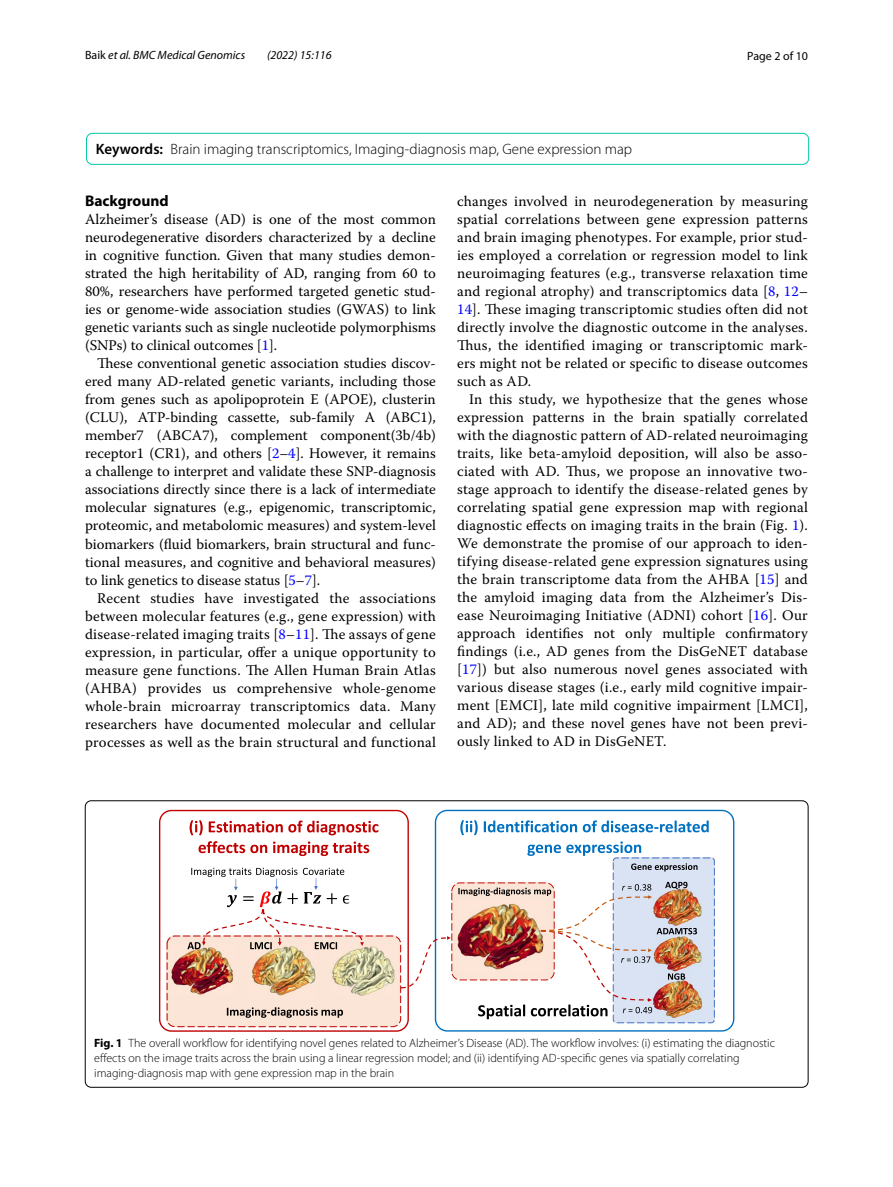
<style>
.page{position:relative;width:893px;height:1187px;background:#fff}
.page>*{position:absolute;margin:0;border:0;box-sizing:border-box;transform-origin:0 0}
.t1{font:700 15.45px "Myriad Pro";color:#000}
.t2{font:300 15px "Myriad Pro";color:#000}
.t3{font:14.7px/18px "Warnock Pro";letter-spacing:.015em;color:#000;text-align:justify}
.t4{font:300 12px/15px "Myriad Pro";color:#000}
.t5{font:italic 12px "Myriad Pro";color:#000}
.t6{font:12px "Myriad Pro";color:#000}
.s1{font-style:normal}
.s2{font-weight:600}
.s3{color:#00f}
.s4{font-weight:700}
</style>
<div class="page">
<div style="left:86px;top:133px;width:723px;height:32px;border:1px solid #04c9a8;border-radius:6px"></div>
<img style="left:167px;top:857px;width:547px;height:169px">
<div style="left:613px;top:857px;width:102px;height:166px;border:1px dashed #4472c4;border-radius:3px"></div>
<div style="left:167px;top:935px;width:234px;height:92px;border:1px dashed #c00000;border-radius:8px"></div>
<div style="left:159px;top:809px;width:250px;height:222px;border:1px solid #c00000;border-radius:12px"></div>
<svg style="left:190px;top:820px;width:188px;height:15px"></svg>
<svg style="left:199px;top:841px;width:170px;height:15px"></svg>
<svg style="left:187px;top:867px;width:177px;height:82px"></svg>
<div style="left:435px;top:809px;width:299px;height:222px;border:1px solid #0070c0;border-radius:12px"></div>
<svg style="left:460px;top:820px;width:249px;height:15px"></svg>
<svg style="left:527px;top:841px;width:114px;height:14px"></svg>
<svg style="left:227px;top:1007px;width:116px;height:10px"></svg>
<svg style="left:631px;top:863px;width:66px;height:8px"></svg>
<img style="left:401px;top:881px;width:296px;height:138px">
<p class="t5" style="left:85px;top:48px;width:162px"><span class="s1">Baik</span> et al. BMC Medical Genomics</p>
<p class="t5" style="left:267px;top:48px;width:66px">(2022) 15:116</p>
<p class="t6" style="left:747px;top:48px;width:62px">Page 2 of 10</p>
<p class="t2" style="left:96px;top:141px;width:538px"><span class="s2">Keywords:</span> Brain imaging transcriptomics, Imaging-diagnosis map, Gene expression map</p>
<p class="t1" style="left:85px;top:191px;width:85px">Background</p>
<p class="t3" style="left:85px;top:210px;width:352px">Alzheimer’s disease (AD) is one of the most common neurodegenerative disorders characterized by a decline in cognitive function. Given that many studies demon&shy;strated the high heritability of AD, ranging from 60 to 80%, researchers have performed targeted genetic stud&shy;ies or genome-wide association studies (GWAS) to link genetic variants such as single nucleotide polymorphisms (SNPs) to clinical outcomes [<span class="s3">1</span>].</p>
<p class="t3" style="left:85px;top:354px;width:352px;text-indent:12px">These conventional genetic association studies discov&shy;ered many AD-related genetic variants, including those from genes such as apolipoprotein E (APOE), clusterin (CLU), ATP-binding cassette, sub-family A (ABC1), member7 (ABCA7), complement component(3b/4b) receptor1 (CR1), and others [<span class="s3">2</span>–<span class="s3">4</span>]. However, it remains a challenge to interpret and validate these SNP-diagnosis associations directly since there is a lack of intermediate molecular signatures (e.g., epigenomic, transcriptomic, proteomic, and metabolomic measures) and system-level biomarkers (fluid biomarkers, brain structural and func&shy;tional measures, and cognitive and behavioral measures) to link genetics to disease status [<span class="s3">5</span>–<span class="s3">7</span>].</p>
<p class="t3" style="left:85px;top:588px;width:352px;text-indent:12px">Recent studies have investigated the associations between molecular features (e.g., gene expression) with disease-related imaging traits [<span class="s3">8</span>–<span class="s3">11</span>]. The assays of gene expression, in particular, offer a unique opportunity to measure gene functions. The Allen Human Brain Atlas (AHBA) provides us comprehensive whole-genome whole-brain microarray transcriptomics data. Many researchers have documented molecular and cellular processes as well as the brain structural and functional</p>
<p class="t3" style="left:457px;top:191px;width:352px">changes involved in neurodegeneration by measuring spatial correlations between gene expression patterns and brain imaging phenotypes. For example, prior stud&shy;ies employed a correlation or regression model to link neuroimaging features (e.g., transverse relaxation time and regional atrophy) and transcriptomics data [<span class="s3">8</span>, <span class="s3">12</span>– <span class="s3">14</span>]. These imaging transcriptomic studies often did not directly involve the diagnostic outcome in the analyses.<br>Thus, the identified imaging or transcriptomic mark&shy;ers might not be related or specific to disease outcomes such as AD.</p>
<p class="t3" style="left:457px;top:389px;width:352px;text-indent:12px">In this study, we hypothesize that the genes whose expression patterns in the brain spatially correlated with the diagnostic pattern of AD-related neuroimaging traits, like beta-amyloid deposition, will also be asso&shy;ciated with AD. Thus, we propose an innovative two&shy;stage approach to identify the disease-related genes by correlating spatial gene expression map with regional diagnostic effects on imaging traits in the brain (Fig. <span class="s3">1</span>).<br>We demonstrate the promise of our approach to iden&shy;tifying disease-related gene expression signatures using the brain transcriptome data from the AHBA [<span class="s3">15</span>] and the amyloid imaging data from the Alzheimer’s Dis&shy;ease Neuroimaging Initiative (ADNI) cohort [<span class="s3">16</span>]. Our approach identifies not only multiple confirmatory findings (i.e., AD genes from the DisGeNET database [<span class="s3">17</span>]) but also numerous novel genes associated with various disease stages (i.e., early mild cognitive impair&shy;ment [EMCI], late mild cognitive impairment [LMCI], and AD); and these novel genes have not been previ&shy;ously linked to AD in DisGeNET.</p>
<p class="t4" style="left:94px;top:1035px;width:682px"><span class="s4">Fig. 1</span> The overall workflow for identifying novel genes related to Alzheimer’s Disease (AD). The workflow involves: (i) estimating the diagnostic effects on the image traits across the brain using a linear regression model; and (ii) identifying AD-specific genes via spatially correlating imaging-diagnosis map with gene expression map in the brain</p>
</div>
